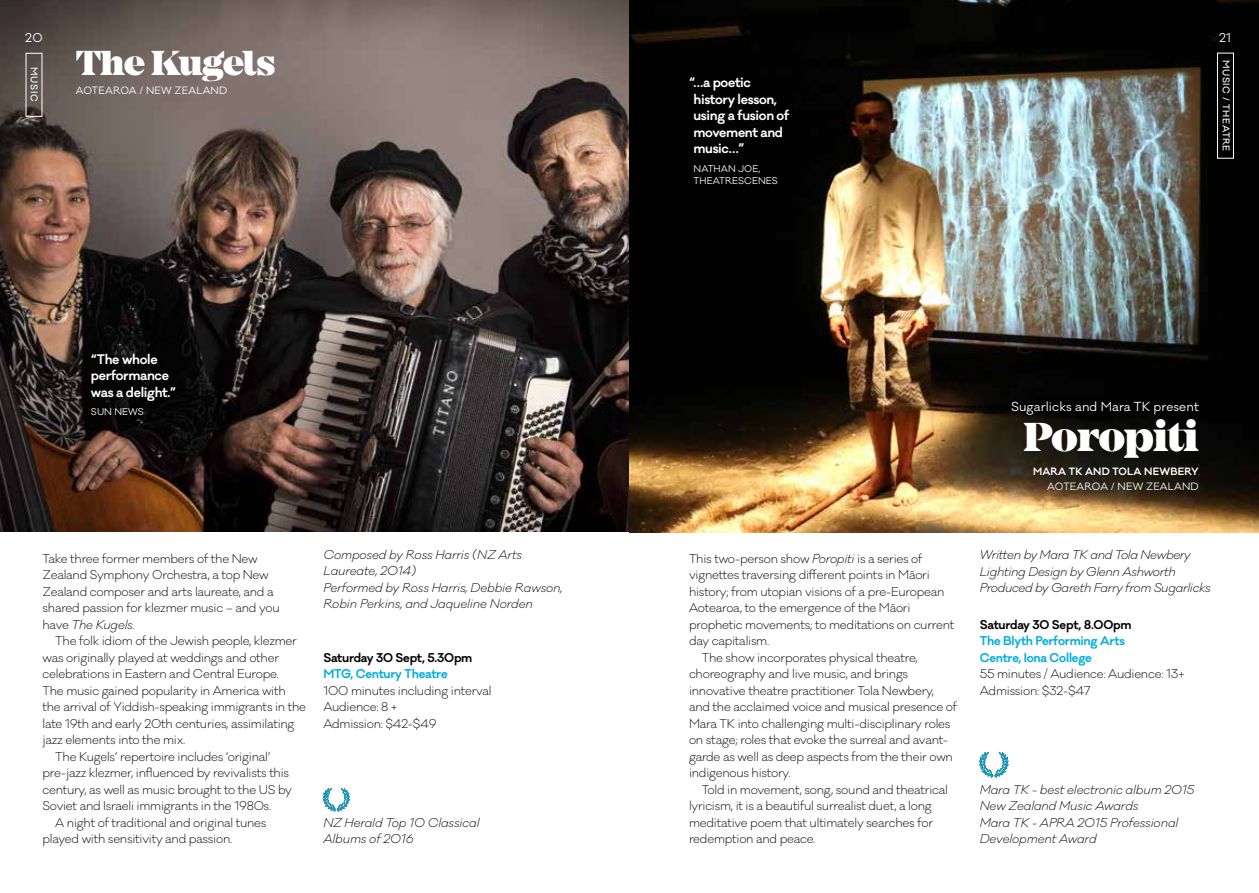
<style>
.page{position:relative;width:1259px;height:893px;background:#fff}
.page>*{position:absolute;margin:0;border:0;box-sizing:border-box;transform-origin:0 0}
.t1{font:900 42px "Mirador";letter-spacing:-.025em;color:#fff}
.t2{font:900 36px "Mirador";letter-spacing:-.025em;color:#fff}
.t3{font:600 12.75px/16.5px "Galano Classic";letter-spacing:-.025em;color:#fff}
.t4{font:12px "Galano Classic";letter-spacing:.01em;color:#fff}
.t5{font:300 11.7px/16.5px "Galano Classic";letter-spacing:-.02em;color:#000}
.t6{font:italic 300 11.7px/16.5px "Galano Classic";letter-spacing:-.01em;color:#000}
.t7{font:600 11.7px/16.5px "Galano Classic";letter-spacing:-.02em;color:#00addc}
.t8{font:600 11.7px "Galano Classic";letter-spacing:-.02em;color:#000}
.t9{font:11.7px "Galano Classic";color:#fff}
.t10{font:9.75px "Galano Classic";letter-spacing:.02em;color:#fff}
.t11{font:600 9.75px "Galano Classic";letter-spacing:.02em;color:#fff}
.t12{font:9px/12px "Galano Classic";letter-spacing:.01em;color:#fff}
.t13{font:500 9px "Galano Classic";letter-spacing:.06em;color:#fff}
.s1{font-style:italic}
</style>
<div class="page">
<svg style="left:979px;top:752px;width:29px;height:25px"></svg>
<img style="left:0;top:0;width:629px;height:532px">
<svg style="left:323px;top:788px;width:27px;height:23px"></svg>
<img style="left:629px;top:0;width:630px;height:532px">
<div style="left:1217px;top:53px;width:16px;height:106px;border:1px solid #fff"></div>
<p class="t9" style="left:25px;top:30px;width:19px">20</p>
<p class="t9" style="left:1219px;top:30px;width:14px">21</p>
<p class="t13" style="left:40px;top:67px;width:35px;rotate:90deg">MUSIC</p>
<h2 class="t2" style="left:76px;top:41px;width:201px">The Kugels</h2>
<p class="t10" style="left:76px;top:84px;width:153px">AOTEAROA / NEW ZEALAND</p>
<p class="t3" style="left:91px;top:351px;width:87px">“The whole performance was a delight.”</p>
<p class="t12" style="left:91px;top:406px;width:54px">SUN NEWS</p>
<p class="t5" style="left:43px;top:550px;width:239px">Take three former members of the New Zealand Symphony Orchestra, a top New Zealand composer and arts laureate, and a shared passion for klezmer music – and you have <span class="s1">The Kugels.</span></p>
<p class="t5" style="left:55px;top:633px;width:243px">The folk idiom of the Jewish people, klezmer</p>
<p class="t5" style="left:43px;top:649px;width:238px">was originally played at weddings and other</p>
<p class="t5" style="left:43px;top:666px;width:238px">celebrations in Eastern and Central Europe.</p>
<p class="t5" style="left:43px;top:682px;width:245px">The music gained popularity in America with</p>
<p class="t5" style="left:43px;top:699px;width:265px">the arrival of Yiddish-speaking immigrants in the</p>
<p class="t5" style="left:43px;top:715px;width:253px">late 19th and early 20th centuries, assimilating</p>
<p class="t5" style="left:43px;top:732px;width:144px">jazz elements into the mix.</p>
<p class="t5" style="left:55px;top:748px;width:217px">The Kugels’ repertoire includes ‘original’</p>
<p class="t5" style="left:43px;top:765px;width:248px">pre-jazz klezmer, influenced by revivalists this</p>
<p class="t5" style="left:43px;top:781px;width:251px">century, as well as music brought to the US by</p>
<p class="t5" style="left:43px;top:798px;width:230px">Soviet and Israeli immigrants in the 1980s.</p>
<p class="t5" style="left:55px;top:814px;width:213px">A night of traditional and original tunes</p>
<p class="t5" style="left:43px;top:831px;width:191px">played with sensitivity and passion.</p>
<p class="t6" style="left:323px;top:546px;width:241px">Composed by Ross Harris (NZ Arts<br>Laureate, 2014)<br>Performed by Ross Harris, Debbie Rawson,<br>Robin Perkins, and Jaqueline Norden</p>
<p class="t8" style="left:323px;top:649px;width:150px">Saturday 30 Sept, 5.30pm</p>
<p class="t7" style="left:323px;top:666px;width:126px">MTG, Century Theatre</p>
<p class="t5" style="left:323px;top:682px;width:170px">100 minutes including interval<br>Audience: 8 +<br>Admission: $42-$49</p>
<p class="t6" style="left:323px;top:814px;width:158px">NZ Herald Top 10 Classical<br>Albums of 2016</p>
<p class="t3" style="left:693px;top:74px;width:97px;text-indent:-4px">“…a poetic history lesson, using a fusion of movement and music…”</p>
<p class="t12" style="left:693px;top:162px;width:86px">NATHAN JOE,<br>THEATRESCENES</p>
<p class="t13" style="left:1232px;top:60px;width:93px;rotate:90deg">MUSIC / THEATRE</p>
<p class="t4" style="left:1011px;top:399px;width:189px">Sugarlicks and Mara TK present</p>
<h1 class="t1" style="left:1023px;top:412px;width:177px">Poropiti</h1>
<p class="t11" style="left:1033px;top:465px;width:167px">MARA TK AND TOLA NEWBERY</p>
<p class="t10" style="left:1047px;top:480px;width:153px">AOTEAROA / NEW ZEALAND</p>
<p class="t5" style="left:689px;top:550px;width:235px">This two-person show <span class="s1">Poropiti</span> is a series of</p>
<p class="t5" style="left:689px;top:567px;width:242px">vignettes traversing different points in Māori</p>
<p class="t5" style="left:689px;top:583px;width:257px">history; from utopian visions of a pre-European</p>
<p class="t5" style="left:689px;top:600px;width:223px">Aotearoa, to the emergence of the Māori</p>
<p class="t5" style="left:689px;top:616px;width:267px">prophetic movements; to meditations on current</p>
<p class="t5" style="left:689px;top:633px;width:82px">day capitalism.</p>
<p class="t5" style="left:702px;top:649px;width:217px">The show incorporates physical theatre,</p>
<p class="t5" style="left:689px;top:666px;width:221px">choreography and live music, and brings</p>
<p class="t5" style="left:689px;top:682px;width:247px">innovative theatre practitioner Tola Newbery,</p>
<p class="t5" style="left:689px;top:699px;width:270px">and the acclaimed voice and musical presence of</p>
<p class="t5" style="left:689px;top:715px;width:263px">Mara TK into challenging multi-disciplinary roles</p>
<p class="t5" style="left:689px;top:732px;width:260px">on stage; roles that evoke the surreal and avant-</p>
<p class="t5" style="left:689px;top:748px;width:265px">garde as well as deep aspects from the their own</p>
<p class="t5" style="left:689px;top:765px;width:103px">indigenous history.</p>
<p class="t5" style="left:702px;top:781px;width:248px">Told in movement, song, sound and theatrical</p>
<p class="t5" style="left:689px;top:798px;width:244px">lyricism, it is a beautiful surrealist duet, a long</p>
<p class="t5" style="left:689px;top:814px;width:246px">meditative poem that ultimately searches for</p>
<p class="t5" style="left:689px;top:831px;width:128px">redemption and peace.</p>
<p class="t6" style="left:979px;top:547px;width:233px">Written by Mara TK and Tola Newbery<br>Lighting Design by Glenn Ashworth<br>Produced by Gareth Farry from Sugarlicks</p>
<p class="t8" style="left:979px;top:616px;width:153px">Saturday 30 Sept, 8.00pm</p>
<p class="t7" style="left:979px;top:632px;width:147px">The Blyth Performing Arts<br>Centre, Iona College</p>
<p class="t5" style="left:979px;top:666px;width:207px">55 minutes / Audience: Audience: 13+<br>Admission: $32-$47</p>
<p class="t6" style="left:979px;top:781px;width:216px">Mara TK - best electronic album 2015<br>New Zealand Music Awards<br>Mara TK - APRA 2015 Professional<br>Development Award</p>
</div>
